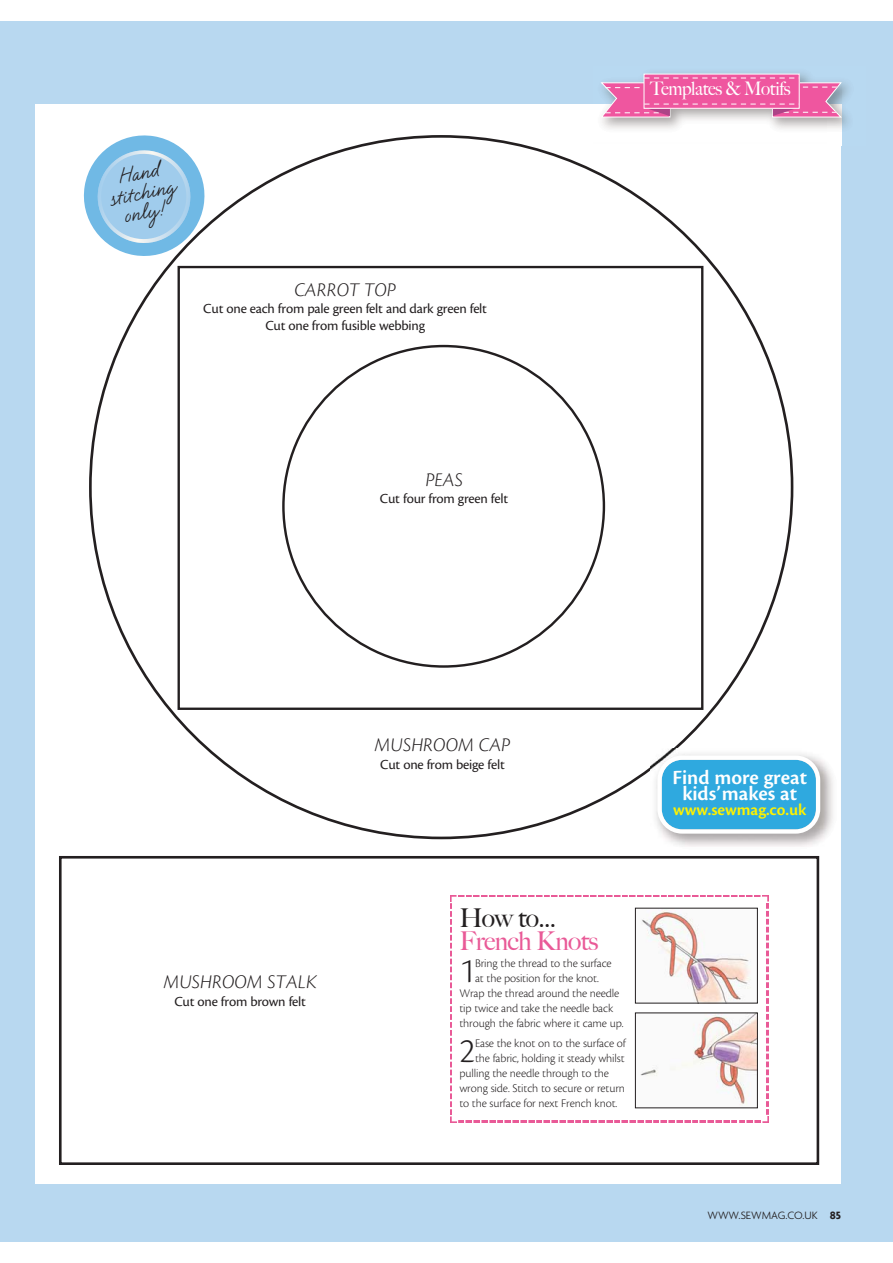
<style>
.page{position:relative;width:893px;height:1263px;background:#fff}
.page>*{position:absolute;margin:0;border:0;box-sizing:border-box;transform-origin:0 0}
.t1{font:300 36.3px "Cronos Pro";color:#231f20}
.t2{font:500 25.8px "Big Caslon";letter-spacing:-.025em;color:#e95a97}
.t3{font:500 25.8px "Big Caslon";color:#231f20}
.t4{font:23.55px/19.5px "Natural Script";color:#231f20;text-align:center}
.t5{font:600 21px/15.8px "Cronos Pro";color:#fff;text-align:center}
.t6{font:italic 300 20.1px "Cronos Pro";color:#231f20}
.t7{font:500 18.75px "Big Caslon";letter-spacing:-.02em;color:#fff;scale:.95 1}
.t8{font:600 17.1px "Cronos Pro";color:#fff200}
.t9{font:14.4px/17.2px "Cronos Pro";letter-spacing:-.015em;color:#231f20;text-align:center}
.t10{font:300 12.15px "Cronos Pro";letter-spacing:-.01em;color:#231f20}
.t11{font:300 11.55px "Agenda";color:#231f20}
.s1{font-weight:700}
</style>
<div class="page">
<div style="left:0;top:21px;width:893px;height:1221px;background:#b8d8f0"></div>
<div style="left:35px;top:105px;width:806px;height:1079px;background:#fff"></div>
<svg style="left:59px;top:856px;width:760px;height:309px"></svg>
<div style="left:177px;top:266px;width:526px;height:443px;border:2px solid #231f20"></div>
<svg style="left:83px;top:135px;width:126px;height:126px"></svg>
<img style="left:637px;top:910px;width:119px;height:91px">
<div style="left:635px;top:908px;width:123px;height:95px;border:1px solid #231f20"></div>
<img style="left:637px;top:1015px;width:119px;height:91px">
<div style="left:635px;top:1013px;width:123px;height:95px;border:1px solid #231f20"></div>
<svg style="left:450px;top:896px;width:318px;height:7px"></svg>
<img style="left:767px;top:903px;width:1px;height:211px">
<svg style="left:450px;top:1114px;width:318px;height:8px"></svg>
<img style="left:450px;top:901px;width:2px;height:213px">
<img style="left:689px;top:765px;width:144px;height:82px">
<img style="left:651px;top:749px;width:175px;height:97px">
<svg style="left:657px;top:756px;width:163px;height:78px;background:#54b6e2"></svg>
<img style="left:594px;top:73px;width:255px;height:73px">
<div style="left:644px;top:74px;width:155px;height:34px;background:linear-gradient(to right,#ef569f,#ef569f)"></div>
<svg style="left:599px;top:78px;width:244px;height:40px;background:#e57ab0"></svg>
<h3 class="t4" style="left:106px;top:174px;width:68px;rotate:-11deg">Hand stitching only!</h3>
<h3 class="t6" style="left:294px;top:277px;width:103px">CARROT TOP</h3>
<p class="t9" style="left:203px;top:301px;width:285px">Cut one each from pale green felt and dark green felt<br>Cut one from fusible webbing</p>
<h3 class="t6" style="left:425px;top:467px;width:39px">PEAS</h3>
<p class="t9" style="left:380px;top:491px;width:130px">Cut four from green felt</p>
<h3 class="t7" style="left:650px;top:77px;width:149px">Templates &amp; Motifs</h3>
<h3 class="t6" style="left:163px;top:970px;width:155px">MUSHROOM STALK</h3>
<p class="t9" style="left:174px;top:993px;width:133px">Cut one from brown felt</p>
<h3 class="t6" style="left:375px;top:733px;width:137px">MUSHROOM CAP</h3>
<p class="t9" style="left:380px;top:756px;width:126px">Cut one from beige felt</p>
<h2 class="t3" style="left:459px;top:903px;width:98px">How to...</h2>
<h2 class="t2" style="left:459px;top:926px;width:140px">French Knots</h2>
<h1 class="t1" style="left:459px;top:957px;width:18px">1</h1>
<p class="t10" style="left:475px;top:959px;width:138px">Bring the thread to the surface</p>
<p class="t10" style="left:475px;top:974px;width:125px">at the position for the knot.</p>
<p class="t10" style="left:459px;top:989px;width:161px">Wrap the thread around the needle</p>
<p class="t10" style="left:459px;top:1004px;width:155px">tip twice and take the needle back</p>
<p class="t10" style="left:459px;top:1019px;width:166px">through the fabric where it came up.</p>
<h1 class="t1" style="left:459px;top:1037px;width:18px">2</h1>
<p class="t10" style="left:475px;top:1038px;width:152px">Ease the knot on to the surface of</p>
<p class="t10" style="left:475px;top:1053px;width:151px">the fabric, holding it steady whilst</p>
<p class="t10" style="left:459px;top:1068px;width:151px">pulling the needle through to the</p>
<p class="t10" style="left:459px;top:1084px;width:167px">wrong side. Stitch to secure or return</p>
<p class="t10" style="left:459px;top:1099px;width:159px">to the surface for next French knot.</p>
<h3 class="t5" style="left:672px;top:771px;width:136px">Find more great kids’makes at</h3>
<h3 class="t8" style="left:673px;top:804px;width:135px">www.sewmag.co.uk</h3>
<p class="t11" style="left:707px;top:1212px;width:135px">WWW.SEWMAG.CO.UK <span class="s1">85</span></p>
</div>
